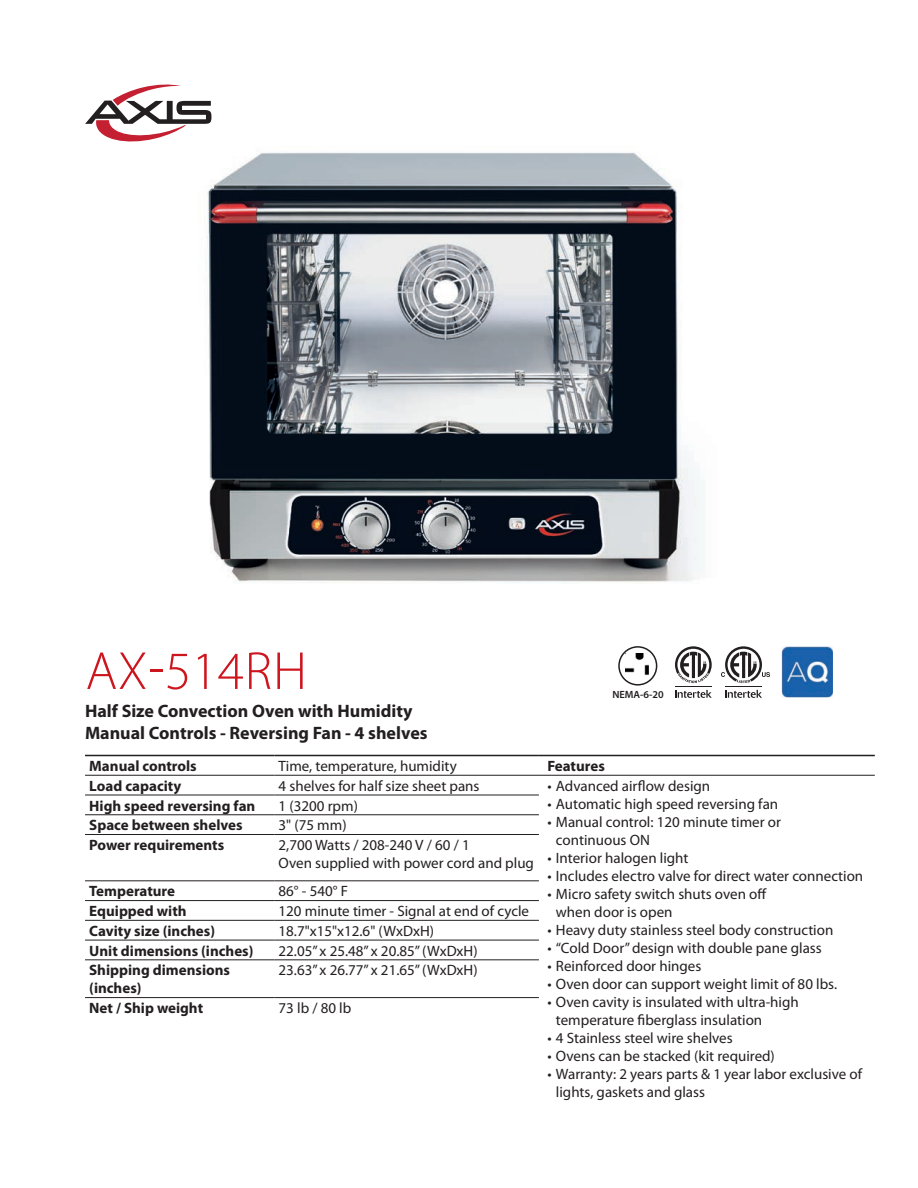
<style>
.page{position:relative;width:918px;height:1188px;background:#fff}
.page>*{position:absolute;margin:0;border:0;box-sizing:border-box;transform-origin:0 0}
.t1{font:300 54px "Myriad Pro";letter-spacing:.01em;color:#cd151d}
.t2{font:700 18px "Myriad Pro";color:#231f20}
.t3{font:15px/18px "Myriad Pro";color:#231f20}
.t4{font:700 15px/18px "Myriad Pro";color:#231f20}
.t5{font:600 10.5px "Myriad Pro";color:#231f20}
</style>
<div class="page">
<img style="left:782px;top:646px;width:51px;height:51px">
<svg style="left:675px;top:690px;width:37px;height:8px"></svg>
<hr style="left:675px;top:686px;width:37px;height:1px;background:#231f20">
<svg style="left:675px;top:646px;width:37px;height:37px"></svg>
<svg style="left:725px;top:690px;width:37px;height:8px"></svg>
<hr style="left:725px;top:686px;width:37px;height:1px;background:#231f20">
<svg style="left:721px;top:646px;width:49px;height:37px"></svg>
<svg style="left:85px;top:84px;width:126px;height:58px"></svg>
<img style="left:206px;top:152px;width:494px;height:430px">
<hr style="left:85px;top:755px;width:189px;height:1px;background:#231f20">
<hr style="left:274px;top:755px;width:265px;height:1px;background:#231f20">
<hr style="left:539px;top:755px;width:336px;height:1px;background:#231f20">
<hr style="left:274px;top:775px;width:265px;height:1px;background:#231f20">
<hr style="left:539px;top:775px;width:336px;height:1px;background:#231f20">
<hr style="left:274px;top:795px;width:265px;height:1px;background:#231f20">
<hr style="left:274px;top:815px;width:265px;height:1px;background:#231f20">
<hr style="left:274px;top:834px;width:265px;height:1px;background:#231f20">
<hr style="left:274px;top:881px;width:265px;height:1px;background:#231f20">
<hr style="left:274px;top:900px;width:265px;height:1px;background:#231f20">
<hr style="left:274px;top:920px;width:265px;height:1px;background:#231f20">
<hr style="left:274px;top:940px;width:265px;height:1px;background:#231f20">
<hr style="left:85px;top:775px;width:189px;height:1px;background:#231f20">
<hr style="left:85px;top:795px;width:189px;height:1px;background:#231f20">
<hr style="left:85px;top:815px;width:189px;height:1px;background:#231f20">
<hr style="left:85px;top:834px;width:189px;height:1px;background:#231f20">
<hr style="left:85px;top:881px;width:189px;height:1px;background:#231f20">
<hr style="left:85px;top:900px;width:189px;height:1px;background:#231f20">
<hr style="left:85px;top:920px;width:189px;height:1px;background:#231f20">
<hr style="left:85px;top:940px;width:189px;height:1px;background:#231f20">
<hr style="left:85px;top:960px;width:189px;height:1px;background:#231f20">
<hr style="left:274px;top:960px;width:265px;height:1px;background:#231f20">
<hr style="left:85px;top:997px;width:189px;height:1px;background:#231f20">
<hr style="left:274px;top:997px;width:265px;height:1px;background:#231f20">
<img style="left:626px;top:653px;width:23px;height:23px">
<div style="left:618px;top:646px;width:39px;height:40px;border:2px solid #231f20;border-radius:50%"></div>
<p class="t1" style="left:86px;top:638px;width:223px">AX-514RH</p>
<p class="t2" style="left:85px;top:701px;width:329px">Half Size Convection Oven with Humidity</p>
<p class="t2" style="left:85px;top:723px;width:344px">Manual Controls - Reversing Fan - 4 shelves</p>
<p class="t5" style="left:612px;top:689px;width:53px">NEMA-6-20</p>
<p class="t4" style="left:89px;top:757px;width:109px">Manual controls</p>
<p class="t3" style="left:279px;top:757px;width:180px">Time, temperature, humidity</p>
<p class="t4" style="left:547px;top:757px;width:59px">Features</p>
<p class="t4" style="left:89px;top:777px;width:94px">Load capacity</p>
<p class="t3" style="left:279px;top:777px;width:202px">4 shelves for half size sheet pans</p>
<p class="t3" style="left:547px;top:777px;width:164px">• Advanced airflow design</p>
<p class="t3" style="left:547px;top:795px;width:232px">• Automatic high speed reversing fan</p>
<p class="t3" style="left:556px;top:813px;width:226px;text-indent:-9px">• Manual control: 120 minute timer or continuous ON</p>
<p class="t3" style="left:547px;top:849px;width:143px">• Interior halogen light</p>
<p class="t3" style="left:547px;top:867px;width:317px">• Includes electro valve for direct water connection</p>
<p class="t3" style="left:556px;top:885px;width:212px;text-indent:-9px">• Micro safety switch shuts oven off when door is open</p>
<p class="t3" style="left:547px;top:921px;width:287px">• Heavy duty stainless steel body construction</p>
<p class="t3" style="left:547px;top:939px;width:276px">• “Cold Door” design with double pane glass</p>
<p class="t3" style="left:547px;top:957px;width:155px">• Reinforced door hinges</p>
<p class="t3" style="left:547px;top:975px;width:291px">• Oven door can support weight limit of 80 lbs.</p>
<p class="t3" style="left:556px;top:993px;width:244px;text-indent:-9px">• Oven cavity is insulated with ultra-high temperature fiberglass insulation</p>
<p class="t3" style="left:547px;top:1029px;width:187px">• 4 Stainless steel wire shelves</p>
<p class="t3" style="left:547px;top:1047px;width:229px">• Ovens can be stacked (kit required)</p>
<p class="t3" style="left:556px;top:1065px;width:308px;text-indent:-9px">• Warranty: 2 years parts &amp; 1 year labor exclusive of lights, gaskets and glass</p>
<p class="t4" style="left:89px;top:797px;width:168px">High speed reversing fan</p>
<p class="t3" style="left:279px;top:797px;width:81px">1 (3200 rpm)</p>
<p class="t4" style="left:89px;top:816px;width:155px">Space between shelves</p>
<p class="t3" style="left:279px;top:817px;width:70px">3" (75 mm)</p>
<p class="t4" style="left:89px;top:836px;width:136px">Power requirements</p>
<p class="t3" style="left:279px;top:836px;width:193px">2,700 Watts / 208-240 V / 60 / 1</p>
<p class="t3" style="left:279px;top:854px;width:257px">Oven supplied with power cord and plug</p>
<p class="t4" style="left:89px;top:882px;width:87px">Temperature</p>
<p class="t3" style="left:279px;top:883px;width:71px">86° - 540° F</p>
<p class="t4" style="left:89px;top:902px;width:99px">Equipped with</p>
<p class="t3" style="left:279px;top:902px;width:252px">120 minute timer - Signal at end of cycle</p>
<p class="t4" style="left:89px;top:922px;width:127px">Cavity size (inches)</p>
<p class="t3" style="left:279px;top:922px;width:157px">18.7"x15"x12.6" (WxDxH)</p>
<p class="t4" style="left:89px;top:942px;width:166px">Unit dimensions (inches)</p>
<p class="t3" style="left:279px;top:942px;width:201px">22.05” x 25.48” x 20.85” (WxDxH)</p>
<p class="t4" style="left:89px;top:961px;width:142px">Shipping dimensions (inches)</p>
<p class="t3" style="left:279px;top:962px;width:201px">23.63” x 26.77” x 21.65” (WxDxH)</p>
<p class="t4" style="left:89px;top:999px;width:115px">Net / Ship weight</p>
<p class="t3" style="left:279px;top:999px;width:74px">73 lb / 80 lb</p>
</div>
